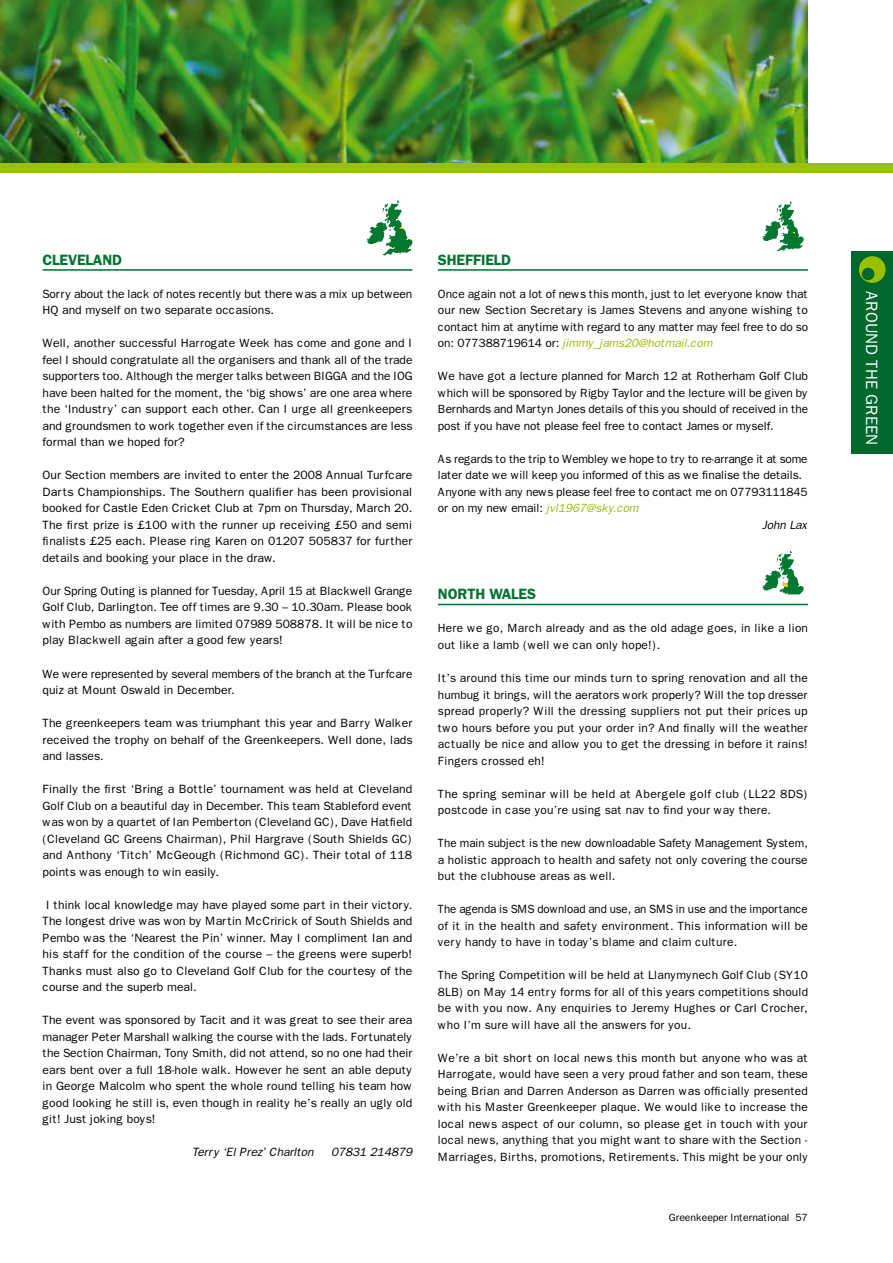
<style>
.page{position:relative;width:893px;height:1263px;background:#fff}
.page>*{position:absolute;margin:0;border:0;box-sizing:border-box;transform-origin:0 0}
.t1{font:16.5px "Franklin Gothic";letter-spacing:-.005em;color:#fff}
.t2{font:600 15px "Franklin Gothic";letter-spacing:-.01em;color:#00732e}
.t3{font:12px/16.5px "Franklin Gothic";color:#000;text-align:justify}
.t4{font:italic 12px "Franklin Gothic";letter-spacing:-.01em;color:#000}
.t5{font:11.85px/16.5px "Franklin Gothic";letter-spacing:.01em;color:#000;text-align:justify}
.t6{font:11.85px "Franklin Gothic";letter-spacing:-.01em;color:#000}
.t7{font:11.85px "Franklin Gothic";letter-spacing:-.015em;color:#000}
.t8{font:italic 11.85px "Franklin Gothic";letter-spacing:-.01em;color:#000}
.t9{font:10.5px "Franklin Gothic";letter-spacing:-.01em;color:#000}
.s1{font-style:italic;color:#a2b90e}
</style>
<div class="page">
<img style="left:1px;top:0;width:807px;height:163px">
<div style="left:852px;top:251px;width:41px;height:202px;background:#00672d"></div>
<div style="left:859px;top:256px;width:26px;height:27px;background:#98c000;border-radius:50%"></div>
<div style="left:862px;top:268px;width:12px;height:12px;background:#006828;border-radius:50%"></div>
<div style="left:0;top:163px;width:893px;height:9px;background:#99bf0f"></div>
<hr style="left:43px;top:269px;width:369px;height:2px;background:#00732e">
<svg style="left:367px;top:200px;width:45px;height:56px"></svg>
<hr style="left:438px;top:269px;width:370px;height:2px;background:#00732e">
<hr style="left:438px;top:604px;width:370px;height:1px;background:#00732e">
<svg style="left:762px;top:201px;width:42px;height:50px"></svg>
<svg style="left:762px;top:551px;width:42px;height:43px"></svg>
<p class="t2" style="left:43px;top:251px;width:20px">CLEVELAND</p>
<p class="t3" style="left:43px;top:286px;width:371px">Sorry about the lack of notes recently but there was a mix up between<br>HQ and myself on two separate occasions.</p>
<p class="t3" style="left:43px;top:335px;width:372px">Well, another successful Harrogate Week has come and gone and I feel I should congratulate all the organisers and thank all of the trade supporters too. Although the merger talks between BIGGA and the IOG have been halted for the moment, the ‘big shows’ are one area where the ‘Industry’ can support each other. Can I urge all greenkeepers and groundsmen to work together even if the circumstances are less formal than we hoped for?</p>
<p class="t3" style="left:43px;top:467px;width:371px">Our Section members are invited to enter the 2008 Annual Turfcare Darts Championships. The Southern qualifier has been provisional booked for Castle Eden Cricket Club at 7pm on Thursday, March 20.<br>The first prize is £100 with the runner up receiving £50 and semi finalists £25 each. Please ring Karen on 01207 505837 for further details and booking your place in the draw.</p>
<p class="t3" style="left:43px;top:583px;width:372px">Our Spring Outing is planned for Tuesday, April 15 at Blackwell Grange Golf Club, Darlington. Tee off times are 9.30 – 10.30am. Please book with Pembo as numbers are limited 07989 508878. It will be nice to play Blackwell again after a good few years!</p>
<p class="t3" style="left:43px;top:665px;width:371px">We were represented by several members of the branch at the Turfcare quiz at Mount Oswald in December.</p>
<p class="t3" style="left:43px;top:715px;width:372px">The greenkeepers team was triumphant this year and Barry Walker received the trophy on behalf of the Greenkeepers. Well done, lads and lasses.</p>
<p class="t3" style="left:43px;top:781px;width:372px">Finally the first ‘Bring a Bottle’ tournament was held at Cleveland Golf Club on a beautiful day in December. This team Stableford event was won by a quartet of Ian Pemberton (Cleveland GC), Dave Hatfield (Cleveland GC Greens Chairman), Phil Hargrave (South Shields GC) and Anthony ‘Titch’ McGeough (Richmond GC). Their total of 118 points was enough to win easily.</p>
<p class="t3" style="left:43px;top:896px;width:371px;text-indent:4px">I think local knowledge may have played some part in their victory.<br>The longest drive was won by Martin McCririck of South Shields and Pembo was the ‘Nearest the Pin’ winner. May I compliment Ian and his staff for the condition of the course – the greens were superb!<br>Thanks must also go to Cleveland Golf Club for the courtesy of the course and the superb meal.</p>
<p class="t3" style="left:43px;top:1012px;width:372px">The event was sponsored by Tacit and it was great to see their area manager Peter Marshall walking the course with the lads. Fortunately the Section Chairman, Tony Smith, did not attend, so no one had their ears bent over a full 18-hole walk. However he sent an able deputy in George Malcolm who spent the whole round telling his team how good looking he still is, even though in reality he’s really an ugly old git! Just joking boys!</p>
<p class="t4" style="left:192px;top:1145px;width:123px">Terry ‘El Prez’ Charlton</p>
<p class="t4" style="left:331px;top:1145px;width:83px">07831 214879</p>
<p class="t2" style="left:438px;top:251px;width:18px">SHEFFIELD</p>
<p class="t5" style="left:438px;top:286px;width:372px">Once again not a lot of news this month, just to let everyone know that our new Section Secretary is James Stevens and anyone wishing to contact him at anytime with regard to any matter may feel free to do so on: 077388719614 or: <span class="s1">jimmy_jams20@hotmail.com</span></p>
<p class="t5" style="left:438px;top:368px;width:372px">We have got a lecture planned for March 12 at Rotherham Golf Club which will be sponsored by Rigby Taylor and the lecture will be given by Bernhards and Martyn Jones details of this you should of received in the post if you have not please feel free to contact James or myself.</p>
<p class="t7" style="left:438px;top:452px;width:371px">As regards to the trip to Wembley we hope to try to re-arrange it at some</p>
<p class="t6" style="left:438px;top:469px;width:366px">later date we will keep you informed of this as we finalise the details.</p>
<p class="t6" style="left:438px;top:485px;width:371px">Anyone with any news please feel free to contact me on 07793111845</p>
<p class="t6" style="left:438px;top:502px;width:202px">or on my new email: <span class="s1">jvl1967@sky.com</span></p>
<p class="t8" style="left:762px;top:518px;width:47px">John Lax</p>
<p class="t2" style="left:438px;top:585px;width:20px">NORTH</p>
<p class="t2" style="left:489px;top:585px;width:22px">WALES</p>
<p class="t5" style="left:438px;top:620px;width:371px">Here we go, March already and as the old adage goes, in like a lion out like a lamb (well we can only hope!).</p>
<p class="t5" style="left:438px;top:670px;width:371px">It’s around this time our minds turn to spring renovation and all the humbug it brings, will the aerators work properly? Will the top dresser spread properly? Will the dressing suppliers not put their prices up two hours before you put your order in? And finally will the weather actually be nice and allow you to get the dressing in before it rains!<br>Fingers crossed eh!</p>
<p class="t5" style="left:438px;top:785px;width:372px">The spring seminar will be held at Abergele golf club (LL22 8DS) postcode in case you’re using sat nav to find your way there.</p>
<p class="t5" style="left:438px;top:835px;width:371px">The main subject is the new downloadable Safety Management System, a holistic approach to health and safety not only covering the course but the clubhouse areas as well.</p>
<p class="t5" style="left:438px;top:901px;width:372px">The agenda is SMS download and use, an SMS in use and the importance of it in the health and safety environment. This information will be very handy to have in today’s blame and claim culture.</p>
<p class="t5" style="left:438px;top:967px;width:372px">The Spring Competition will be held at Llanymynech Golf Club (SY10<br>8LB) on May 14 entry forms for all of this years competitions should be with you now. Any enquiries to Jeremy Hughes or Carl Crocher, who I’m sure will have all the answers for you.</p>
<p class="t5" style="left:438px;top:1049px;width:372px">We’re a bit short on local news this month but anyone who was at Harrogate, would have seen a very proud father and son team, these being Brian and Darren Anderson as Darren was officially presented with his Master Greenkeeper plaque. We would like to increase the local news aspect of our column, so please get in touch with your local news, anything that you might want to share with the Section - Marriages, Births, promotions, Retirements. This might be your only</p>
<p class="t9" style="left:669px;top:1212px;width:140px">Greenkeeper International 57</p>
<h1 class="t1" style="left:881px;top:290px;width:156px;rotate:90deg">AROUND THE GREEN</h1>
</div>
